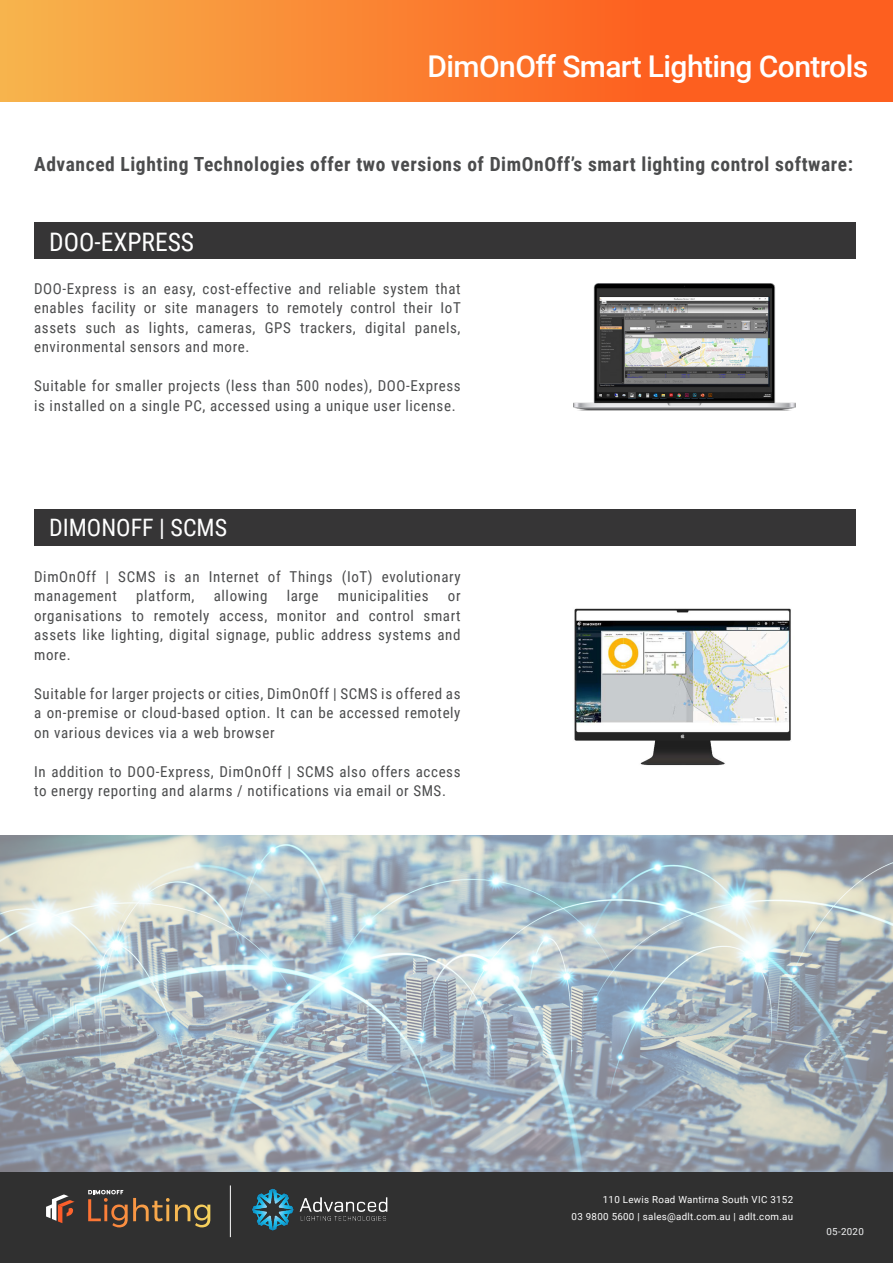
<style>
.page{position:relative;width:893px;height:1263px;background:#fff}
.page>*{position:absolute;margin:0;border:0;box-sizing:border-box;transform-origin:0 0}
.t1{font:500 30px "Roboto";letter-spacing:-.02em;color:#fff}
.t2{font:25.5px "Roboto Condensed";color:#fff}
.t3{font:24px "Roboto Condensed";color:#fff}
.t4{font:700 19.5px "Roboto Condensed";letter-spacing:.03em;color:#4b4c4d}
.t5{font:15px/19.5px "Roboto Condensed";letter-spacing:.04em;color:#4b4c4d;text-align:justify}
.t6{font:9.75px/16.6px "Roboto Condensed";color:#fff;text-align:right;scale:1.19 1}
.t7{font:9.75px/16.5px "Roboto";letter-spacing:.03em;color:#fff;text-align:right}
.t8{font:9.75px "Roboto";letter-spacing:.03em;color:#f2f3f4}
.t9{font:300 8.85px "Roboto";color:#fff;scale:1.19 1}
</style>
<div class="page">
<div style="left:1px;top:1172px;width:407px;height:91px;background:#303030"></div>
<hr style="left:230px;top:1185px;width:1px;height:52px;background:#fff">
<svg style="left:46px;top:1189px;width:164px;height:38px"></svg>
<div style="left:394px;top:1172px;width:167px;height:91px;background:#303030"></div>
<div style="left:542px;top:1172px;width:167px;height:91px;background:#303030"></div>
<div style="left:726px;top:1172px;width:167px;height:91px;background:#303030"></div>
<div style="left:611px;top:1172px;width:167px;height:91px;background:#303030"></div>
<div style="left:1px;top:0;width:892px;height:101px;background:linear-gradient(to right,#f7ae4a,#fe4e16)"></div>
<img style="left:252px;top:1188px;width:136px;height:43px">
<div style="left:0;top:1172px;width:13px;height:91px;background:#303030"></div>
<div style="left:34px;top:223px;width:822px;height:36px;background:#363536"></div>
<div style="left:34px;top:509px;width:822px;height:37px;background:#363536"></div>
<img style="left:573px;top:283px;width:222px;height:128px">
<img style="left:0;top:836px;width:892px;height:335px">
<img style="left:574px;top:608px;width:217px;height:158px">
<h1 class="t1" style="left:428px;top:45px;width:442px">DimOnOff Smart Lighting Controls</h1>
<p class="t4" style="left:34px;top:150px;width:820px">Advanced Lighting Technologies offer two versions of DimOnOff’s smart lighting control software:</p>
<p class="t2" style="left:49px;top:224px;width:147px">DOO-EXPRESS</p>
<p class="t5" style="left:34px;top:278px;width:428px">DOO-Express is an easy, cost-effective and reliable system that enables facility or site managers to remotely control their IoT assets such as lights, cameras, GPS trackers, digital panels, environmental sensors and more.</p>
<p class="t5" style="left:34px;top:376px;width:428px">Suitable for smaller projects (less than 500 nodes), DOO-Express is installed on a single PC, accessed using a unique user license.</p>
<p class="t3" style="left:49px;top:511px;width:180px">DIMONOFF | SCMS</p>
<p class="t5" style="left:34px;top:566px;width:428px">DimOnOff | SCMS is an Internet of Things (IoT) evolutionary management</p>
<p class="t5" style="left:136px;top:586px;width:60px">platform,</p>
<p class="t5" style="left:214px;top:586px;width:55px">allowing</p>
<p class="t5" style="left:287px;top:586px;width:33px">large</p>
<p class="t5" style="left:338px;top:586px;width:92px">municipalities</p>
<p class="t5" style="left:34px;top:586px;width:428px;text-indent:414px">or organisations to remotely access, monitor and control smart assets like lighting, digital signage, public address systems and more.</p>
<p class="t5" style="left:34px;top:683px;width:428px">Suitable for larger projects or cities, DimOnOff | SCMS is offered as a on-premise or cloud-based option. It can be accessed remotely on various devices via a web browser</p>
<p class="t5" style="left:34px;top:761px;width:428px">In addition to DOO-Express, DimOnOff | SCMS also offers access to energy reporting and alarms / notifications via email or SMS.</p>
<p class="t6" style="left:563px;top:1191px;width:187px">110 Lewis Road Wantirna South VIC 3152<br>03 9800 5600 | sales@adlt.com.au | adlt.com.au</p>
<p class="t6" style="left:757px;top:1191px;width:4px">I</p>
<p class="t6" style="left:781px;top:1191px;width:11px">52</p>
<p class="t7" style="left:572px;top:1191px;width:223px">110 Lewis Road Wantirna South VIC 3152<br>03 9800 5600 | sales@adlt.com.au | adlt.com.au</p>
<p class="t9" style="left:650px;top:1206px;width:34px">2020-04</p>
<p class="t6" style="left:617px;top:1208px;width:39px">600 s e</p>
<p class="t6" style="left:675px;top:1208px;width:19px">adl .</p>
<p class="t6" style="left:716px;top:1208px;width:37px">. u adl.</p>
<p class="t6" style="left:778px;top:1208px;width:13px">. u</p>
<p class="t9" style="left:818px;top:1225px;width:34px">2020-04</p>
<p class="t9" style="left:826px;top:1225px;width:34px">202 -04</p>
<p class="t8" style="left:826px;top:1225px;width:39px">05-2020</p>
</div>
